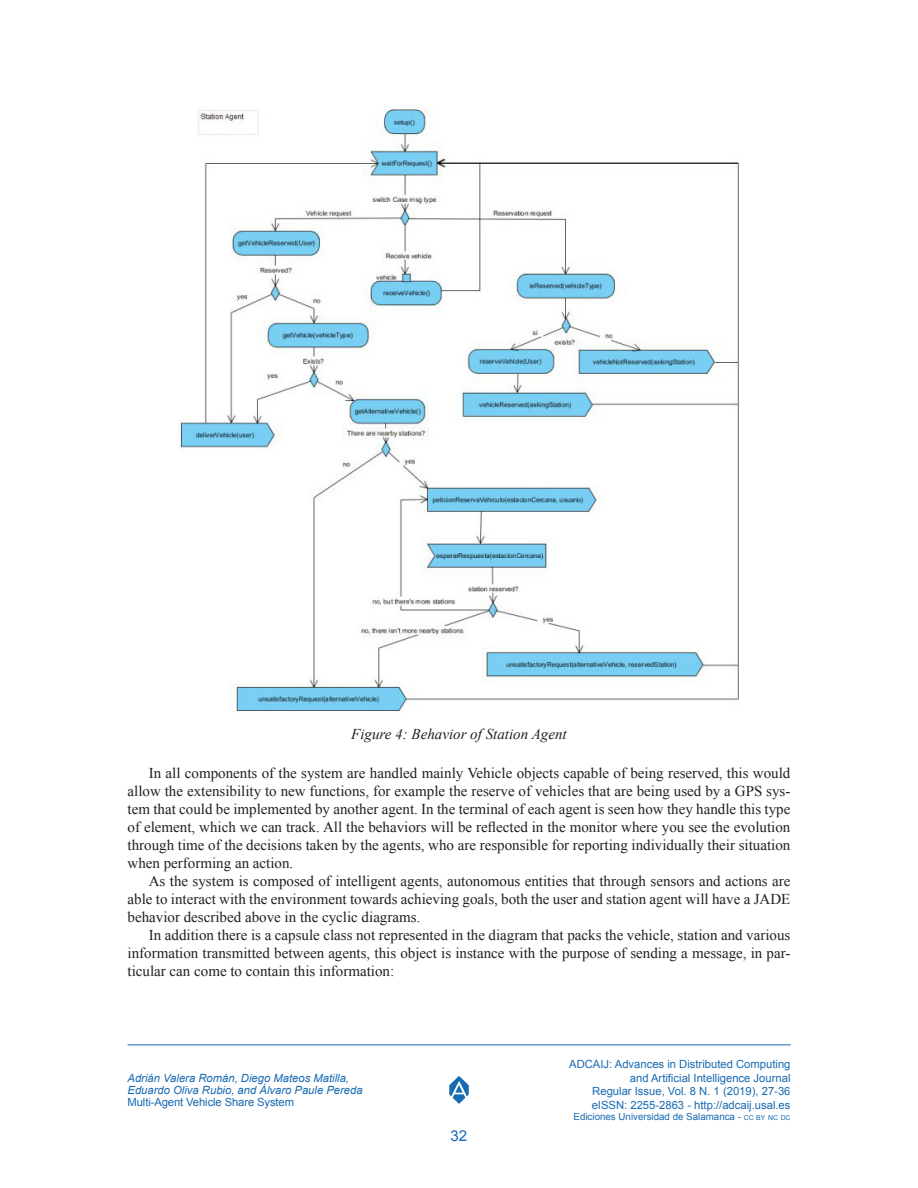
<style>
.page{position:relative;width:918px;height:1188px;background:#fff}
.page>*{position:absolute;margin:0;border:0;box-sizing:border-box;transform-origin:0 0}
._5Texto{font:15px/18px "Times New Roman";color:#231f20;text-align:justify}
._6PieFigura{font:italic 15px "Times New Roman";color:#231f20}
.t1{font:15px "Arial";color:#186ab2}
.t2{font:11.25px/13.5px "Arial";color:#186ab2;text-align:right}
.t3{font:italic 11.25px/12px "Arial";color:#186ab2}
.t4{font:9.75px "Arial";color:#186ab2}
.s1{font-size:6.9px}
</style>
<div class="page">
<svg style="left:449px;top:1076px;width:20px;height:28px"></svg>
<hr style="left:128px;top:1044px;width:663px;height:1px;background:#186ab2">
<img style="left:178px;top:106px;width:561px;height:605px">
<p class="_6PieFigura" style="left:351px;top:723px;width:217px">Figure 4: Behavior of Station Agent</p>
<p class="_5Texto" style="left:128px;top:764px;width:664px;text-indent:21px">In all components of the system are handled mainly Vehicle objects capable of being reserved, this would allow the extensibility to new functions, for example the reserve of vehicles that are being used by a GPS sys&shy;tem that could be implemented by another agent. In the terminal of each agent is seen how they handle this type of element, which we can track. All the behaviors will be reflected in the monitor where you see the evolution through time of the decisions taken by the agents, who are responsible for reporting individually their situation when performing an action.</p>
<p class="_5Texto" style="left:128px;top:872px;width:664px;text-indent:21px">As the system is composed of intelligent agents, autonomous entities that through sensors and actions are able to interact with the environment towards achieving goals, both the user and station agent will have a JADE behavior described above in the cyclic diagrams.</p>
<p class="_5Texto" style="left:128px;top:926px;width:664px;text-indent:21px">In addition there is a capsule class not represented in the diagram that packs the vehicle, station and various information transmitted between agents, this object is instance with the purpose of sending a message, in par&shy;ticular can come to contain this information:</p>
<p class="t3" style="left:128px;top:1072px;width:237px">Adrián Valera Román, Diego Mateos Matilla,<br>Eduardo Oliva Rubio, and Álvaro Paule Pereda</p>
<p class="t2" style="left:128px;top:1095px;width:168px">Multi-Agent Vehicle Share System</p>
<p class="t1" style="left:451px;top:1126px;width:18px">32</p>
<p class="t2" style="left:569px;top:1058px;width:223px">ADCAIJ: Advances in Distributed Computing and Artificial Intelligence Journal<br>Regular Issue, Vol. 8 N. 1 (2019), 27-36 eISSN: 2255-2863 - http://adcaij.usal.es</p>
<p class="t4" style="left:574px;top:1111px;width:218px">Ediciones Universidad de Salamanca - <span class="s1">CC BY NC DC</span></p>
</div>
